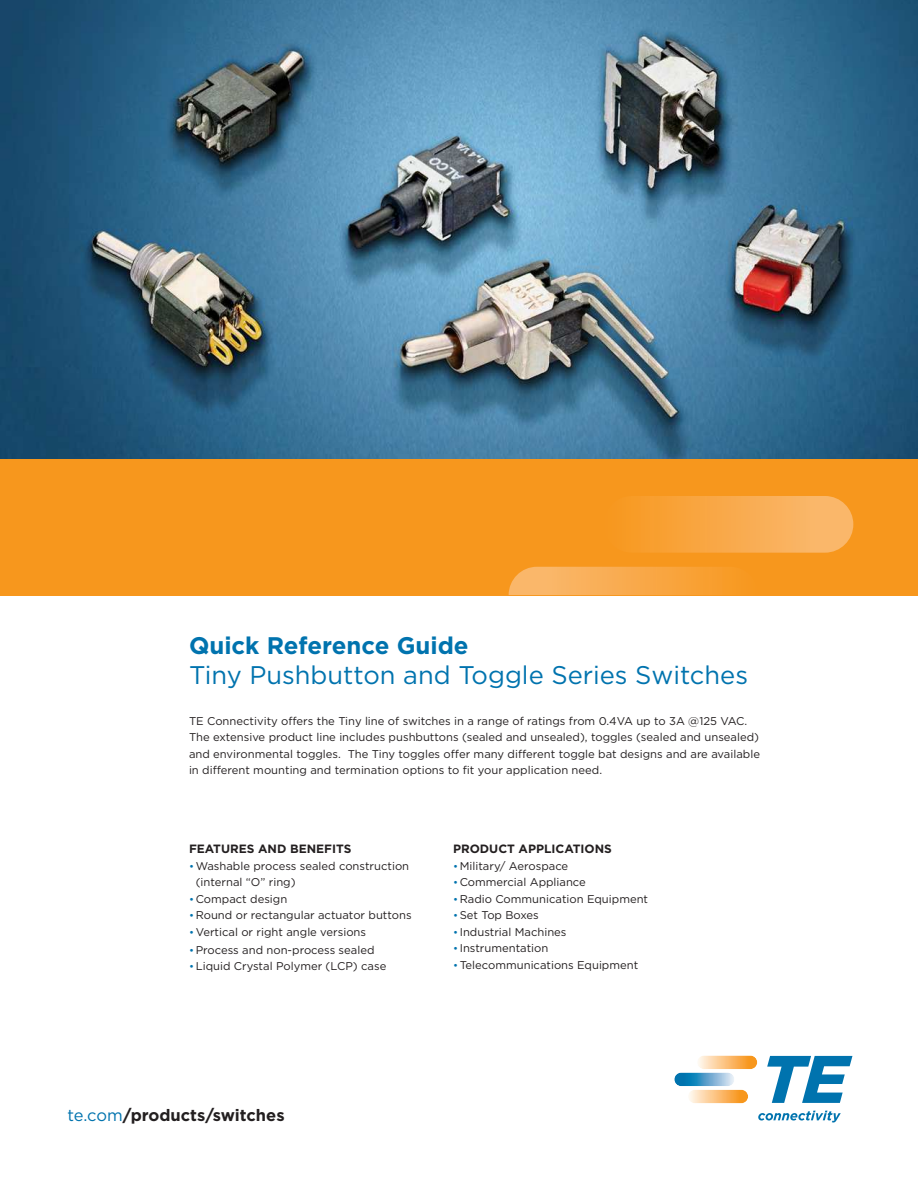
<style>
.page{position:relative;width:918px;height:1188px;background:#fff}
.page>*{position:absolute;margin:0;border:0;box-sizing:border-box;transform-origin:0 0}
.t1{font:25.5px "Gotham";color:#0073ae}
.t2{font:700 24px "Gotham";color:#0073ae}
.t3{font:700 16.5px "Gotham";color:#231f20}
.t4{font:700 12px "Gotham";color:#231f20}
.t5{font:11.25px/16.5px "Gotham";color:#231f20}
.s1{font-size:10.5px;color:#0073ae}
.s2{font-weight:400;color:#0073ae}
</style>
<div class="page">
<img style="left:0;top:0;width:918px;height:459px">
<svg style="left:697px;top:1056px;width:60px;height:13px"></svg>
<svg style="left:688px;top:1090px;width:60px;height:13px"></svg>
<svg style="left:674px;top:1073px;width:60px;height:13px"></svg>
<svg style="left:767px;top:1056px;width:85px;height:47px"></svg>
<svg style="left:758px;top:1111px;width:83px;height:12px"></svg>
<div style="left:0;top:459px;width:918px;height:136px;background:#f7971d"></div>
<img style="left:603px;top:496px;width:250px;height:57px;border-radius:28px">
<img style="left:509px;top:567px;width:216px;height:28px">
<h2 class="t2" style="left:189px;top:634px;width:281px">Quick Reference Guide</h2>
<h1 class="t1" style="left:189px;top:664px;width:561px">Tiny Pushbutton and Toggle Series Switches</h1>
<p class="t5" style="left:189px;top:713px;width:573px">TE Connectivity offers the Tiny line of switches in a range of ratings from 0.4VA up to 3A @125 VAC.<br>The extensive product line includes pushbuttons (sealed and unsealed), toggles (sealed and unsealed) and environmental toggles. The Tiny toggles offer many different toggle bat designs and are available in different mounting and termination options to fit your application need.</p>
<p class="t4" style="left:189px;top:844px;width:164px">FEATURES AND BENEFITS</p>
<p class="t5" style="left:196px;top:858px;width:215px;text-indent:-7px"><span class="s1">•</span> Washable process sealed construction (internal “O” ring)</p>
<p class="t5" style="left:189px;top:891px;width:100px"><span class="s1">•</span> Compact design</p>
<p class="t5" style="left:189px;top:908px;width:224px"><span class="s1">•</span> Round or rectangular actuator buttons</p>
<p class="t5" style="left:189px;top:924px;width:179px"><span class="s1">•</span> Vertical or right angle versions</p>
<p class="t5" style="left:189px;top:942px;width:187px"><span class="s1">•</span> Process and non-process sealed</p>
<p class="t5" style="left:189px;top:959px;width:199px"><span class="s1">•</span> Liquid Crystal Polymer (LCP) case</p>
<p class="t4" style="left:453px;top:844px;width:160px">PRODUCT APPLICATIONS</p>
<p class="t5" style="left:453px;top:858px;width:117px"><span class="s1">•</span> Military/ Aerospace</p>
<p class="t5" style="left:453px;top:875px;width:134px"><span class="s1">•</span> Commercial Appliance</p>
<p class="t5" style="left:453px;top:891px;width:197px"><span class="s1">•</span> Radio Communication Equipment</p>
<p class="t5" style="left:453px;top:908px;width:87px"><span class="s1">•</span> Set Top Boxes</p>
<p class="t5" style="left:453px;top:924px;width:115px"><span class="s1">•</span> Industrial Machines</p>
<p class="t5" style="left:453px;top:941px;width:97px"><span class="s1">•</span> Instrumentation</p>
<p class="t5" style="left:453px;top:957px;width:187px"><span class="s1">•</span> Telecommunications Equipment</p>
<h3 class="t3" style="left:68px;top:1107px;width:219px"><span class="s2">te.com</span>/products/switches</h3>
</div>
